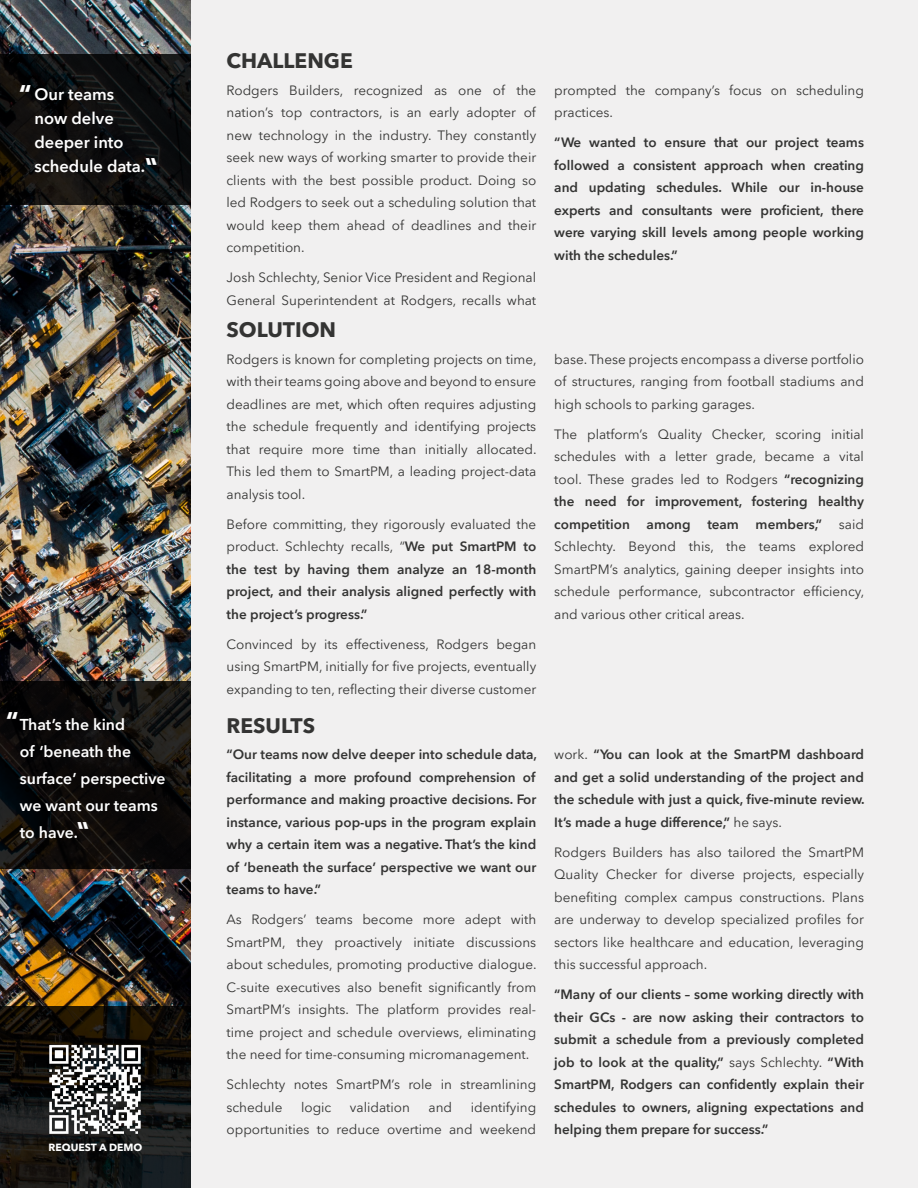
<style>
.page{position:relative;width:918px;height:1188px;background:#fff}
.page>*{position:absolute;margin:0;border:0;box-sizing:border-box;transform-origin:0 0}
.t1{font:700 25.5px "Avenir Next LT Pro";color:#fff}
.t2{font:700 21px "Avenir Next LT Pro";color:#343433}
.t3{font:600 16.5px/24px "Avenir Next LT Pro";color:#fff}
.t4{font:600 15.75px/27px "Avenir Next LT Pro";color:#fff}
.t5{font:13.5px/22.5px "Avenir Next LT Pro";color:#343433;text-align:justify}
.t6{font:600 13.5px/22.5px "Avenir Next LT Pro";color:#343433;text-align:justify}
.t7{font:700 10.5px "Avenir Next LT Pro";color:#fff}
.s1{font-weight:400}
.s2{font-weight:600}
</style>
<div class="page">
<div style="left:190px;top:0;width:728px;height:1188px;background:#f1f0f0"></div>
<img style="left:0;top:0;width:190px;height:1007px">
<svg style="left:0;top:1007px;width:190px;height:181px;background:#14130f"></svg>
<img style="left:48px;top:1043px;width:94px;height:93px">
<svg style="left:0;top:681px;width:190px;height:188px;background:#0e0c0b"></svg>
<svg style="left:0;top:55px;width:190px;height:150px;background:#0e0e0e"></svg>
<svg style="left:78px;top:822px;width:10px;height:7px"></svg>
<svg style="left:146px;top:158px;width:11px;height:7px"></svg>
<h2 class="t2" style="left:227px;top:48px;width:128px">CHALLENGE</h2>
<h1 class="t1" style="left:19px;top:79px;width:14px">“</h1>
<p class="t3" style="left:34px;top:82px;width:112px">Our teams now delve deeper into schedule data.</p>
<p class="t5" style="left:227px;top:79px;width:311px">Rodgers Builders, recognized as one of the nation’s top contractors, is an early adopter of new technology in the industry. They constantly seek new ways of working smarter to provide their clients with the best possible product. Doing so led Rodgers to seek out a scheduling solution that would keep them ahead of deadlines and their competition.</p>
<p class="t5" style="left:227px;top:266px;width:311px">Josh Schlechty, Senior Vice President and Regional<br>General Superintendent at Rodgers, recalls what</p>
<p class="t5" style="left:554px;top:79px;width:311px">prompted the company’s focus on scheduling practices.</p>
<p class="t6" style="left:554px;top:131px;width:311px">“We wanted to ensure that our project teams followed a consistent approach when creating and updating schedules. While our in-house experts and consultants were proficient, there were varying skill levels among people working with the schedules.”</p>
<h2 class="t2" style="left:227px;top:317px;width:111px">SOLUTION</h2>
<p class="t5" style="left:227px;top:348px;width:312px">Rodgers is known for completing projects on time, with their teams going above and beyond to ensure deadlines are met, which often requires adjusting the schedule frequently and identifying projects that require more time than initially allocated.<br>This led them to SmartPM, a leading project-data analysis tool.</p>
<p class="t6" style="left:227px;top:513px;width:311px"><span class="s1">Before committing, they rigorously evaluated the product. Schlechty recalls, “</span>We put SmartPM to the test by having them analyze an 18-month project, and their analysis aligned perfectly with the project’s progress.”</p>
<p class="t5" style="left:227px;top:633px;width:311px">Convinced by its effectiveness, Rodgers began using SmartPM, initially for five projects, eventually expanding to ten, reflecting their diverse customer</p>
<p class="t5" style="left:554px;top:348px;width:311px">base. These projects encompass a diverse portfolio of structures, ranging from football stadiums and high schools to parking garages.</p>
<p class="t5" style="left:554px;top:423px;width:312px">The platform’s Quality Checker, scoring initial schedules with a letter grade, became a vital tool. These grades led to Rodgers <span class="s2">“recognizing the need for improvement, fostering healthy competition among team members,”</span> said Schlechty. Beyond this, the teams explored SmartPM’s analytics, gaining deeper insights into schedule performance, subcontractor efficiency, and various other critical areas.</p>
<h1 class="t1" style="left:6px;top:705px;width:14px">“</h1>
<p class="t4" style="left:20px;top:710px;width:147px">That’s the kind<br>of ‘beneath the surface’ perspective we want our teams to have.</p>
<h2 class="t2" style="left:227px;top:713px;width:90px">RESULTS</h2>
<p class="t6" style="left:227px;top:743px;width:312px">“Our teams now delve deeper into schedule data, facilitating a more profound comprehension of performance and making proactive decisions. For instance, various pop-ups in the program explain why a certain item was a negative. That’s the kind of ‘beneath the surface’ perspective we want our teams to have.”</p>
<p class="t5" style="left:227px;top:908px;width:312px">As Rodgers’ teams become more adept with SmartPM, they proactively initiate discussions about schedules, promoting productive dialogue.<br>C-suite executives also benefit significantly from SmartPM’s insights. The platform provides real&shy;time project and schedule overviews, eliminating the need for time-consuming micromanagement.</p>
<p class="t5" style="left:227px;top:1073px;width:311px">Schlechty notes SmartPM’s role in streamlining schedule</p>
<p class="t5" style="left:227px;top:1096px;width:311px;text-align:right">identifying<br>opportunities to reduce overtime and weekend</p>
<p class="t5" style="left:301px;top:1096px;width:32px">logic</p>
<p class="t5" style="left:350px;top:1096px;width:62px">validation</p>
<p class="t5" style="left:429px;top:1096px;width:25px">and</p>
<p class="t6" style="left:554px;top:743px;width:312px"><span class="s1">work.</span> “You can look at the SmartPM dashboard and get a solid understanding of the project and the schedule with just a quick, five-minute review.<br>It’s made a huge difference,” <span class="s1">he says.</span></p>
<p class="t5" style="left:554px;top:841px;width:311px">Rodgers Builders has also tailored the SmartPM Quality Checker for diverse projects, especially benefiting complex campus constructions. Plans are underway to develop specialized profiles for sectors like healthcare and education, leveraging this successful approach.</p>
<p class="t6" style="left:554px;top:983px;width:311px">“Many of our clients – some working directly with their GCs - are now asking their contractors to submit a schedule from a previously completed job to look at the quality,” <span class="s1">says Schlechty.</span> “With SmartPM, Rodgers can confidently explain their schedules to owners, aligning expectations and helping them prepare for success.”</p>
<p class="t7" style="left:49px;top:1140px;width:95px">REQUEST A DEMO</p>
</div>
